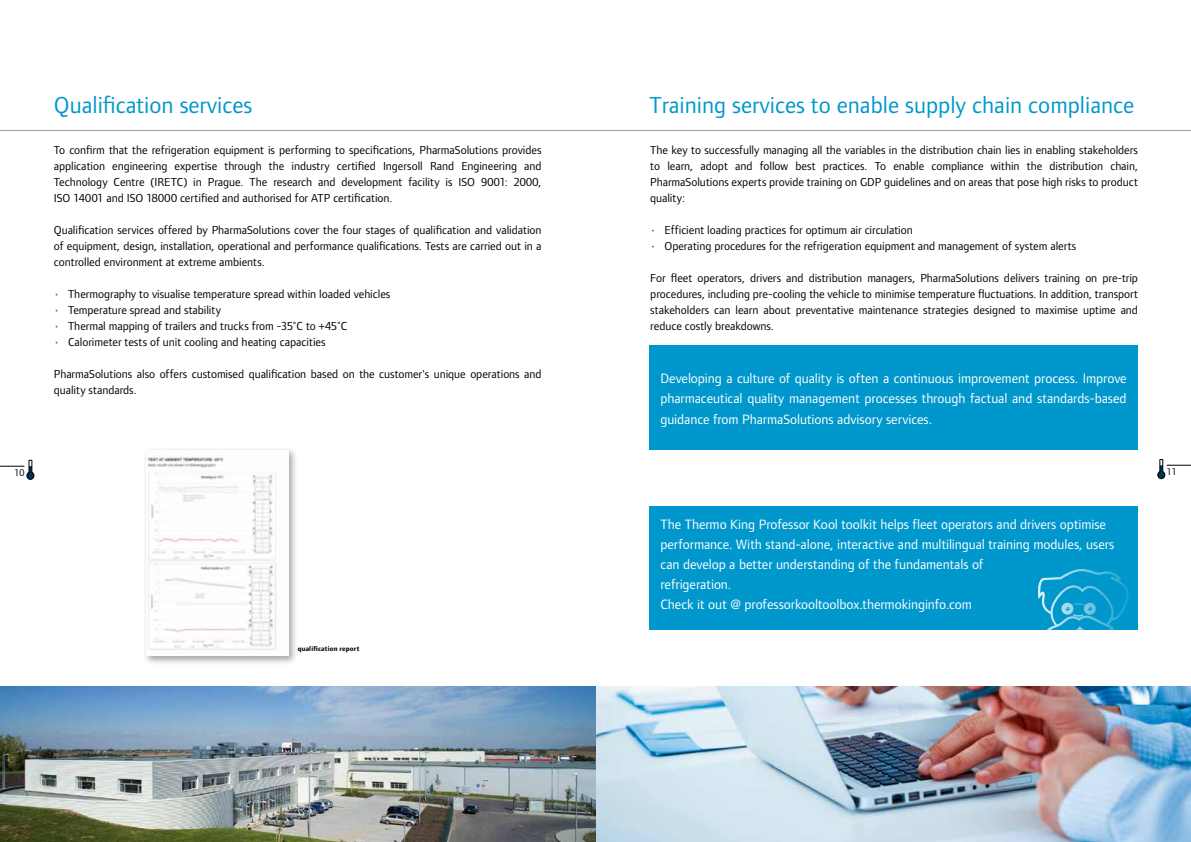
<style>
.page{position:relative;width:1191px;height:842px;background:#fff}
.page>*{position:absolute;margin:0;border:0;box-sizing:border-box;transform-origin:0 0}
.t1{font:24px "Foundry Form Sans Blonde";color:#0097cc}
.t2{font:14px/20px "Foundry Form Sans Blonde";letter-spacing:-.005em;color:#fff;text-align:justify}
.t3{font:12px/16px "Foundry Form Sans Blonde";letter-spacing:-.005em;color:#000;text-align:justify}
.t4{font:10px "Foundry Form Sans Blonde";color:#000}
.t5{font:700 7px "Foundry Form Sans Blonde";letter-spacing:.02em;color:#000}
.s1{color:#0097cc}
</style>
<div class="page">
<hr style="left:0;top:130px;width:1191px;height:1px;background:#9c9c9d">
<img style="left:595px;top:686px;width:596px;height:156px">
<svg style="left:0;top:460px;width:34px;height:20px"></svg>
<svg style="left:1157px;top:459px;width:34px;height:20px"></svg>
<div style="left:649px;top:346px;width:489px;height:104px;background:#0097cc"></div>
<div style="left:649px;top:506px;width:489px;height:124px;background:#0097cc"></div>
<img style="left:0;top:686px;width:595px;height:156px">
<div style="left:143px;top:447px;width:155px;height:218px;background:#000;opacity:.37"></div>
<img style="left:146px;top:450px;width:143px;height:206px">
<svg style="left:1038px;top:569px;width:91px;height:61px"></svg>
<h1 class="t1" style="left:54px;top:92px;width:200px">Qualification services</h1>
<h1 class="t1" style="left:649px;top:92px;width:486px">Training services to enable supply chain compliance</h1>
<p class="t3" style="left:54px;top:142px;width:489px">To confirm that the refrigeration equipment is performing to specifications, PharmaSolutions provides application engineering expertise through the industry certified Ingersoll Rand Engineering and Technology Centre (IRETC) in Prague. The research and development facility is ISO 9001: 2000, ISO 14001 and ISO 18000 certified and authorised for ATP certification.</p>
<p class="t3" style="left:54px;top:222px;width:489px">Qualification services offered by PharmaSolutions cover the four stages of qualification and validation of equipment, design, installation, operational and performance qualifications. Tests are carried out in a controlled environment at extreme ambients.</p>
<p class="t3" style="left:54px;top:286px;width:338px"><span class="s1">•</span> Thermography to visualise temperature spread within loaded vehicles</p>
<p class="t3" style="left:54px;top:301px;width:169px"><span class="s1">•</span> Temperature spread and stability</p>
<p class="t3" style="left:54px;top:317px;width:295px"><span class="s1">•</span> Thermal mapping of trailers and trucks from -35˚C to +45˚C</p>
<p class="t3" style="left:54px;top:333px;width:273px"><span class="s1">•</span> Calorimeter tests of unit cooling and heating capacities</p>
<p class="t3" style="left:54px;top:365px;width:489px">PharmaSolutions also offers customised qualification based on the customer's unique operations and quality standards.</p>
<p class="t3" style="left:650px;top:142px;width:489px">The key to successfully managing all the variables in the distribution chain lies in enabling stakeholders to learn, adopt and follow best practices. To enable compliance within the distribution chain, PharmaSolutions experts provide training on GDP guidelines and on areas that pose high risks to product quality:</p>
<p class="t3" style="left:650px;top:222px;width:264px"><span class="s1">•</span> Efficient loading practices for optimum air circulation</p>
<p class="t3" style="left:650px;top:238px;width:427px"><span class="s1">•</span> Operating procedures for the refrigeration equipment and management of system alerts</p>
<p class="t3" style="left:650px;top:270px;width:489px">For fleet operators, drivers and distribution managers, PharmaSolutions delivers training on pre-trip procedures, including pre-cooling the vehicle to minimise temperature fluctuations. In addition, transport stakeholders can learn about preventative maintenance strategies designed to maximise uptime and reduce costly breakdowns.</p>
<p class="t2" style="left:660px;top:369px;width:468px">Developing a culture of quality is often a continuous improvement process. Improve pharmaceutical quality management processes through factual and standards-based guidance from PharmaSolutions advisory services.</p>
<p class="t4" style="left:14px;top:467px;width:11px">10</p>
<p class="t4" style="left:1166px;top:466px;width:11px">11</p>
<p class="t5" style="left:298px;top:645px;width:63px">qualification report</p>
<p class="t2" style="left:660px;top:514px;width:455px;text-align:left">The Thermo King Professor Kool toolkit helps fleet operators and drivers optimise performance. With stand-alone, interactive and multilingual training modules, users can develop a better understanding of the fundamentals of<br>refrigeration.<br>Check it out @ professorkooltoolbox.thermokinginfo.com</p>
</div>
